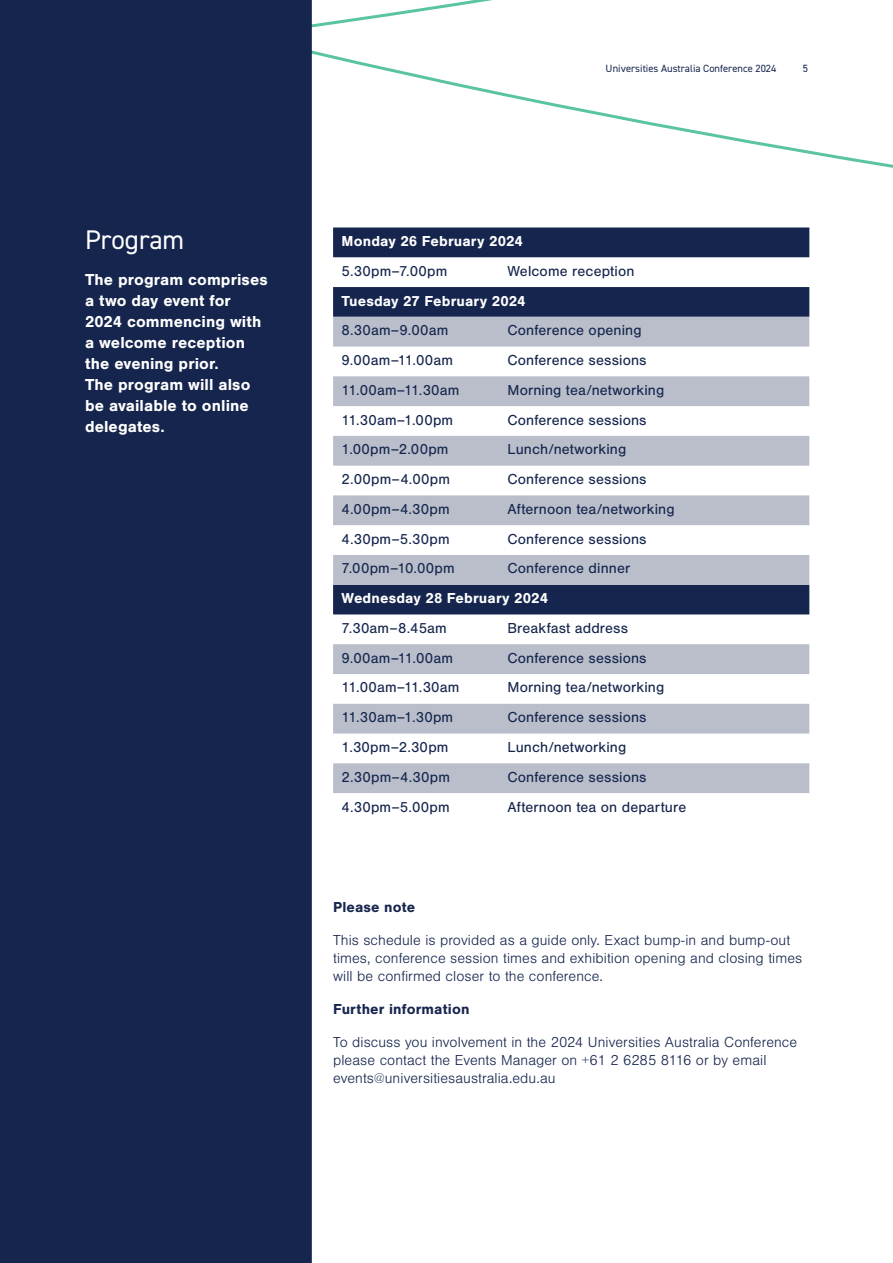
<style>
.page{position:relative;width:893px;height:1263px;background:#fff}
.page>*{position:absolute;margin:0;border:0;box-sizing:border-box;transform-origin:0 0}
.t1{font:27px "DIN2014";color:#fff}
.t2{font:700 16.5px/21px "Nimbus San";letter-spacing:.005em;color:#fff}
.t3{font:15px "Nimbus San";letter-spacing:.01em;color:#15254d}
.t4{font:300 15px/18px "Nimbus San";letter-spacing:.005em;color:#15254d}
.t5{font:700 15px "Nimbus San";letter-spacing:.01em;color:#fff}
.t6{font:700 15px "Nimbus San";letter-spacing:.01em;color:#15254d}
.t7{font:10.5px "DIN2014";color:#15254d}
</style>
<div class="page">
<svg style="left:415px;top:77px;width:478px;height:181px"></svg>
<svg style="left:312px;top:0;width:181px;height:77px"></svg>
<div style="left:0;top:0;width:312px;height:1263px;background:#15254d"></div>
<svg style="left:333px;top:227px;width:476px;height:90px;fill:#15254d"></svg>
<svg style="left:333px;top:317px;width:476px;height:476px;fill:#b9beca"></svg>
<h1 class="t1" style="left:85px;top:222px;width:101px">Program</h1>
<p class="t2" style="left:85px;top:269px;width:184px">The program comprises a two day event for<br>2024 commencing with a welcome reception the evening prior.<br>The program will also be available to online delegates.</p>
<p class="t7" style="left:606px;top:62px;width:172px">Universities Australia Conference 2024</p>
<p class="t7" style="left:803px;top:62px;width:7px">5</p>
<p class="t5" style="left:342px;top:233px;width:183px">Monday 26 February 2024</p>
<p class="t3" style="left:342px;top:263px;width:107px">5.30pm–7.00pm</p>
<p class="t3" style="left:507px;top:263px;width:129px">Welcome reception</p>
<p class="t5" style="left:342px;top:292px;width:186px">Tuesday 27 February 2024</p>
<p class="t3" style="left:342px;top:322px;width:108px">8.30am–9.00am</p>
<p class="t3" style="left:507px;top:322px;width:136px">Conference opening</p>
<p class="t3" style="left:342px;top:352px;width:113px">9.00am–11.00am</p>
<p class="t3" style="left:507px;top:352px;width:141px">Conference sessions</p>
<p class="t3" style="left:342px;top:382px;width:119px">11.00am–11.30am</p>
<p class="t3" style="left:507px;top:382px;width:158px">Morning tea/networking</p>
<p class="t3" style="left:342px;top:411px;width:113px">11.30am–1.00pm</p>
<p class="t3" style="left:507px;top:411px;width:141px">Conference sessions</p>
<p class="t3" style="left:342px;top:441px;width:108px">1.00pm–2.00pm</p>
<p class="t3" style="left:507px;top:441px;width:120px">Lunch/networking</p>
<p class="t3" style="left:342px;top:471px;width:110px">2.00pm–4.00pm</p>
<p class="t3" style="left:507px;top:471px;width:141px">Conference sessions</p>
<p class="t3" style="left:342px;top:501px;width:110px">4.00pm–4.30pm</p>
<p class="t3" style="left:507px;top:501px;width:169px">Afternoon tea/networking</p>
<p class="t3" style="left:342px;top:530px;width:110px">4.30pm–5.30pm</p>
<p class="t3" style="left:507px;top:530px;width:141px">Conference sessions</p>
<p class="t3" style="left:342px;top:560px;width:115px">7.00pm–10.00pm</p>
<p class="t3" style="left:507px;top:560px;width:124px">Conference dinner</p>
<p class="t5" style="left:342px;top:590px;width:208px">Wednesday 28 February 2024</p>
<p class="t3" style="left:342px;top:620px;width:107px">7.30am–8.45am</p>
<p class="t3" style="left:507px;top:620px;width:122px">Breakfast address</p>
<p class="t3" style="left:342px;top:649px;width:113px">9.00am–11.00am</p>
<p class="t3" style="left:507px;top:649px;width:141px">Conference sessions</p>
<p class="t3" style="left:342px;top:679px;width:119px">11.00am–11.30am</p>
<p class="t3" style="left:507px;top:679px;width:158px">Morning tea/networking</p>
<p class="t3" style="left:342px;top:709px;width:113px">11.30am–1.30pm</p>
<p class="t3" style="left:507px;top:709px;width:141px">Conference sessions</p>
<p class="t3" style="left:342px;top:739px;width:108px">1.30pm–2.30pm</p>
<p class="t3" style="left:507px;top:739px;width:120px">Lunch/networking</p>
<p class="t3" style="left:342px;top:768px;width:110px">2.30pm–4.30pm</p>
<p class="t3" style="left:507px;top:768px;width:141px">Conference sessions</p>
<p class="t3" style="left:342px;top:798px;width:110px">4.30pm–5.00pm</p>
<p class="t3" style="left:507px;top:798px;width:180px">Afternoon tea on departure</p>
<p class="t6" style="left:333px;top:899px;width:84px">Please note</p>
<p class="t4" style="left:333px;top:931px;width:471px">This schedule is provided as a guide only. Exact bump-in and bump-out times, conference session times and exhibition opening and closing times will be confirmed closer to the conference.</p>
<p class="t6" style="left:333px;top:1000px;width:138px">Further information</p>
<p class="t4" style="left:333px;top:1033px;width:466px">To discuss you involvement in the 2024 Universities Australia Conference please contact the Events Manager on +61 2 6285 8116 or by email events@universitiesaustralia.edu.au</p>
</div>
